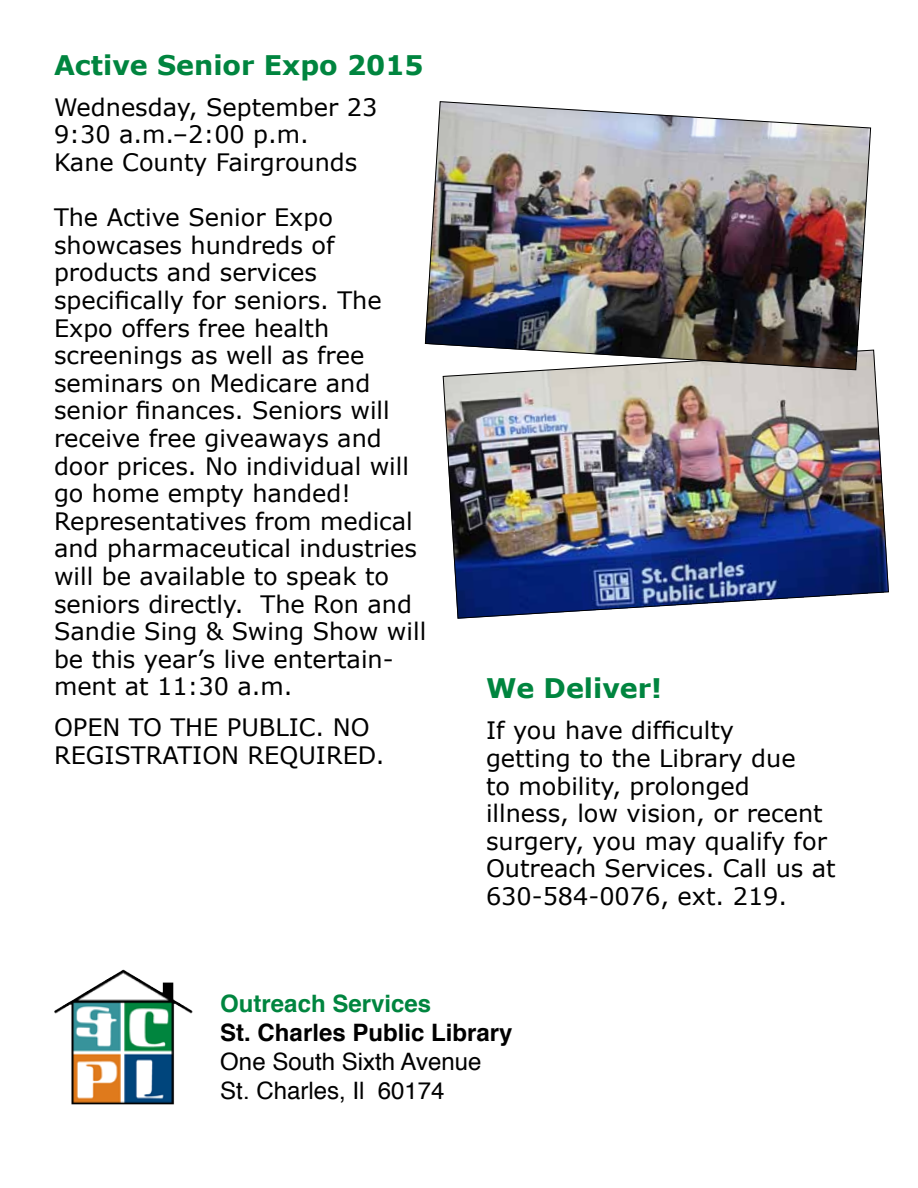
<style>
.page{position:relative;width:918px;height:1188px;background:#fff}
.page>*{position:absolute;margin:0;border:0;box-sizing:border-box;transform-origin:0 0}
.t1{font:700 27px "Verdana";color:#00853f}
.t2{font:24px/27.6px "Verdana";color:#000}
.t3{font:24px/28.8px "Helvetica";color:#000}
.t4{font:700 24px "Helvetica";color:#000}
.t5{font:700 24px "Helvetica";color:#00853f}
</style>
<div class="page">
<img style="left:442px;top:349px;width:447px;height:270px">
<img style="left:54px;top:972px;width:136px;height:132px">
<img style="left:425px;top:101px;width:446px;height:270px">
<p class="t1" style="left:54px;top:46px;width:371px">Active Senior Expo 2015</p>
<p class="t2" style="left:54px;top:93px;width:325px">Wednesday, September 23<br>9:30 a.m.–2:00 p.m.<br>Kane County Fairgrounds</p>
<p class="t2" style="left:54px;top:203px;width:374px">The Active Senior Expo showcases hundreds of products and services specifically for seniors. The<br>Expo offers free health screenings as well as free seminars on Medicare and senior finances. Seniors will receive free giveaways and door prices. No individual will go home empty handed!<br>Representatives from medical and pharmaceutical industries will be available to speak to seniors directly. The Ron and<br>Sandie Sing &amp; Swing Show will be this year’s live entertain&shy;ment at 11:30 a.m.</p>
<p class="t2" style="left:54px;top:714px;width:332px">OPEN TO THE PUBLIC. NO<br>REGISTRATION REQUIRED.</p>
<p class="t1" style="left:486px;top:669px;width:178px">We Deliver!</p>
<p class="t2" style="left:486px;top:717px;width:351px">If you have difficulty<br>getting to the Library due<br>to mobility, prolonged illness, low vision, or recent surgery, you may qualify for<br>Outreach Services. Call us at<br>630-584-0076, ext. 219.</p>
<p class="t5" style="left:220px;top:984px;width:212px">Outreach Services</p>
<p class="t4" style="left:220px;top:1013px;width:294px">St. Charles Public Library</p>
<p class="t3" style="left:220px;top:1048px;width:263px">One South Sixth Avenue<br>St. Charles, Il 60174</p>
</div>
